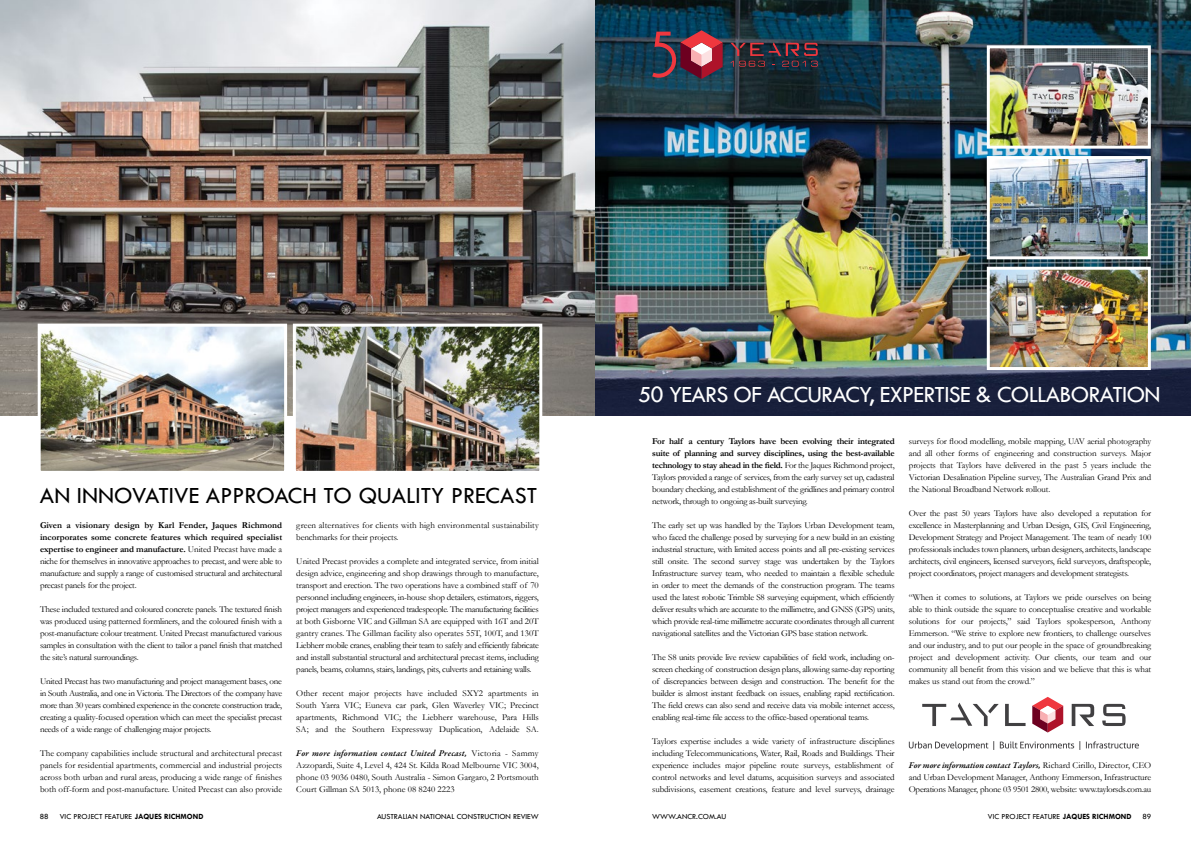
<style>
.page{position:relative;width:1191px;height:842px;background:#fff}
.page>*{position:absolute;margin:0;border:0;box-sizing:border-box;transform-origin:0 0}
.t1{font:24px "Tw Cen";letter-spacing:-.03em;color:#fff}
.t2{font:24px "Tw Cen";color:#000}
.t3{font:9px/12px "Garamond";letter-spacing:-.01em;color:#000;text-align:justify}
.t4{font:9px/12px "Garamond";letter-spacing:.015em;color:#000}
.t5{font:italic 600 9px "Garamond Premr Pro";color:#000}
.t6{font:italic 600 9px "Garamond Premr Pro";letter-spacing:.02em;color:#000}
.t7{font:8px "Tw Cen";color:#000}
.s1{font-weight:700}
.s2{font-family:"Garamond";font-weight:400;font-style:normal}
</style>
<div class="page">
<img style="left:0;top:0;width:1191px;height:415px">
<img style="left:990px;top:49px;width:156px;height:96px">
<div style="left:986px;top:45px;width:164px;height:104px;border:3px solid #fff"></div>
<img style="left:990px;top:160px;width:156px;height:95px">
<div style="left:986px;top:156px;width:164px;height:103px;border:3px solid #fff"></div>
<img style="left:990px;top:271px;width:156px;height:95px">
<div style="left:986px;top:267px;width:164px;height:103px;border:3px solid #fff"></div>
<svg style="left:1032px;top:697px;width:31px;height:35px"></svg>
<svg style="left:1005px;top:704px;width:20px;height:22px"></svg>
<svg style="left:1071px;top:704px;width:23px;height:22px"></svg>
<svg style="left:1102px;top:704px;width:23px;height:22px"></svg>
<svg style="left:922px;top:703px;width:76px;height:23px"></svg>
<svg style="left:909px;top:741px;width:171px;height:9px"></svg>
<svg style="left:1086px;top:741px;width:53px;height:7px"></svg>
<svg style="left:730px;top:42px;width:87px;height:25px;background:#43303c"></svg>
<svg style="left:652px;top:30px;width:70px;height:49px;background:#744355"></svg>
<img style="left:42px;top:328px;width:241px;height:142px">
<div style="left:38px;top:324px;width:249px;height:150px;border:3px solid #fff"></div>
<img style="left:297px;top:328px;width:241px;height:142px">
<div style="left:293px;top:324px;width:249px;height:150px;border:3px solid #fff"></div>
<h1 class="t2" style="left:40px;top:481px;width:51px">AN INNOVATIVE</h1>
<h1 class="t2" style="left:206px;top:481px;width:15px">APPROAC</h1>
<h1 class="t2" style="left:302px;top:481px;width:87px">H TO QUALIT</h1>
<h1 class="t2" style="left:431px;top:481px;width:33px">Y PRECAST</h1>
<p class="t3" style="left:40px;top:519px;width:244px"><span class="s1">Given a visionary design by Karl Fender, Jaques Richmond incorporates some concrete features which required specialist expertise to engineer and manufacture.</span> United Precast have made a niche for themselves in innovative approaches to precast, and were able to manufacture and supply a range of customised structural and architectural precast panels for the project.</p>
<p class="t3" style="left:40px;top:603px;width:244px">These included textured and coloured concrete panels. The textured finish was produced using patterned formliners, and the coloured finish with a post-manufacture colour treatment. United Precast manufactured various samples in consultation with the client to tailor a panel finish that matched the site’s natural surroundings.</p>
<p class="t3" style="left:40px;top:675px;width:244px">United Precast has two manufacturing and project management bases, one in South Australia, and one in Victoria. The Directors of the company have more than 30 years combined experience in the concrete construction trade, creating a quality-focused operation which can meet the specialist precast needs of a wide range of challenging major projects.</p>
<p class="t3" style="left:40px;top:747px;width:244px">The company capabilities include structural and architectural precast panels for residential apartments, commercial and industrial projects across both urban and rural areas, producing a wide range of finishes both off-form and post-manufacture. United Precast can also provide</p>
<p class="t4" style="left:296px;top:519px;width:244px">green alternatives for clients with high environmental sustainability benchmarks for their projects.</p>
<p class="t3" style="left:296px;top:555px;width:244px">United Precast provides a complete and integrated service, from initial design advice, engineering and shop drawings through to manufacture, transport and erection. The two operations have a combined staff of 70 personnel including engineers, in-house shop detailers, estimators, riggers, project managers and experienced tradespeople. The manufacturing facilities at both Gisborne VIC and Gillman SA are equipped with 16T and 20T gantry cranes. The Gillman facility also operates 55T, 100T, and 130T Liebherr mobile cranes, enabling their team to safely and efficiently fabricate and install substantial structural and architectural precast items, including panels, beams, columns, stairs, landings, pits, culverts and retaining walls.</p>
<p class="t3" style="left:296px;top:687px;width:244px">Other recent major projects have included SXY2 apartments in South Yarra VIC; Euneva car park, Glen Waverley VIC; Precinct apartments, Richmond VIC; the Liebherr warehouse, Para Hills SA; and the Southern Expressway Duplication, Adelaide SA.</p>
<p class="t6" style="left:296px;top:748px;width:244px">For more information contact United Precast, <span class="s2">Victoria - Sammy</span></p>
<p class="t3" style="left:296px;top:759px;width:244px">Azzopardi, Suite 4, Level 4, 424 St. Kilda Road Melbourne VIC 3004, phone 03 9036 0480, South Australia - Simon Gargaro, 2 Portsmouth Court Gillman SA 5013, phone 08 8240 2223</p>
<h1 class="t1" style="left:638px;top:380px;width:56px">50 YEARS</h1>
<h1 class="t1" style="left:733px;top:380px;width:48px">OF ACCURAC</h1>
<h1 class="t1" style="left:859px;top:380px;width:54px">Y, EXPERTISE</h1>
<h1 class="t1" style="left:976px;top:380px;width:35px">&amp; COLLA</h1>
<h1 class="t1" style="left:1059px;top:380px;width:25px">BORATION</h1>
<p class="t3" style="left:652px;top:435px;width:244px"><span class="s1">For half a century Taylors have been evolving their integrated suite of planning and survey disciplines, using the best-available technology to stay ahead in the field.</span> For the Jaques Richmond project, Taylors provided a range of services, from the early survey set up, cadastral boundary checking, and establishment of the gridlines and primary control network, through to ongoing as-built surveying.</p>
<p class="t3" style="left:652px;top:519px;width:244px">The early set up was handled by the Taylors Urban Development team, who faced the challenge posed by surveying for a new build in an existing industrial structure, with limited access points and all pre-existing services still onsite. The second survey stage was undertaken by the Taylors Infrastructure survey team, who needed to maintain a flexible schedule in order to meet the demands of the construction program. The teams used the latest robotic Trimble S8 surveying equipment, which efficiently deliver results which are accurate to the millimetre, and GNSS (GPS) units, which provide real-time millimetre accurate coordinates through all current navigational satellites and the Victorian GPS base station network.</p>
<p class="t3" style="left:652px;top:651px;width:244px">The S8 units provide live review capabilities of field work, including on&shy;screen checking of construction design plans, allowing same-day reporting of discrepancies between design and construction. The benefit for the builder is almost instant feedback on issues, enabling rapid rectification.<br>The field crews can also send and receive data via mobile internet access, enabling real-time file access to the office-based operational teams.</p>
<p class="t3" style="left:652px;top:735px;width:244px;text-align:left">Taylors expertise includes a wide variety of infrastructure disciplines including Telecommunications, Water, Rail, Roads and Buildings. Their experience includes major pipeline route surveys, establishment of control networks and level datums, acquisition surveys and associated subdivisions, easement creations, feature and level surveys, drainage</p>
<p class="t3" style="left:909px;top:435px;width:244px">surveys for flood modelling, mobile mapping, UAV aerial photography and all other forms of engineering and construction surveys. Major projects that Taylors have delivered in the past 5 years include the Victorian Desalination Pipeline survey, The Australian Grand Prix and the National Broadband Network rollout.</p>
<p class="t3" style="left:909px;top:507px;width:244px">Over the past 50 years Taylors have also developed a reputation for excellence in Masterplanning and Urban Design, GIS, Civil Engineering, Development Strategy and Project Management. The team of nearly 100 professionals includes town planners, urban designers, architects, landscape architects, civil engineers, licensed surveyors, field surveyors, draftspeople, project coordinators, project managers and development strategists.</p>
<p class="t3" style="left:909px;top:591px;width:244px">“When it comes to solutions, at Taylors we pride ourselves on being able to think outside the square to conceptualise creative and workable solutions for our projects,” said Taylors spokesperson, Anthony Emmerson. “We strive to explore new frontiers, to challenge ourselves and our industry, and to put our people in the space of groundbreaking project and development activity. Our clients, our team and our community all benefit from this vision and we believe that this is what makes us stand out from the crowd.”</p>
<p class="t5" style="left:909px;top:759px;width:244px">For more information contact Taylors, <span class="s2">Richard Cirillo, Director, CEO</span></p>
<p class="t3" style="left:909px;top:771px;width:244px">and Urban Development Manager, Anthony Emmerson, Infrastructure<br>Operations Manager, phone 03 9501 2800, website: www.taylorsds.com.au</p>
<p class="t7" style="left:40px;top:811px;width:10px">88</p>
<p class="t7" style="left:60px;top:811px;width:145px">VIC PROJECT FEATURE <span class="s1">JAQUES RICHMOND</span></p>
<p class="t7" style="left:377px;top:811px;width:163px">AUSTRALIAN NATIONAL CONSTRUCTION REVIEW</p>
<p class="t7" style="left:652px;top:811px;width:76px">WWW.ANCR.COM.AU</p>
<p class="t7" style="left:987px;top:811px;width:145px">VIC PROJECT FEATURE <span class="s1">JAQUES RICHMOND</span></p>
<p class="t7" style="left:1142px;top:811px;width:10px">89</p>
</div>
